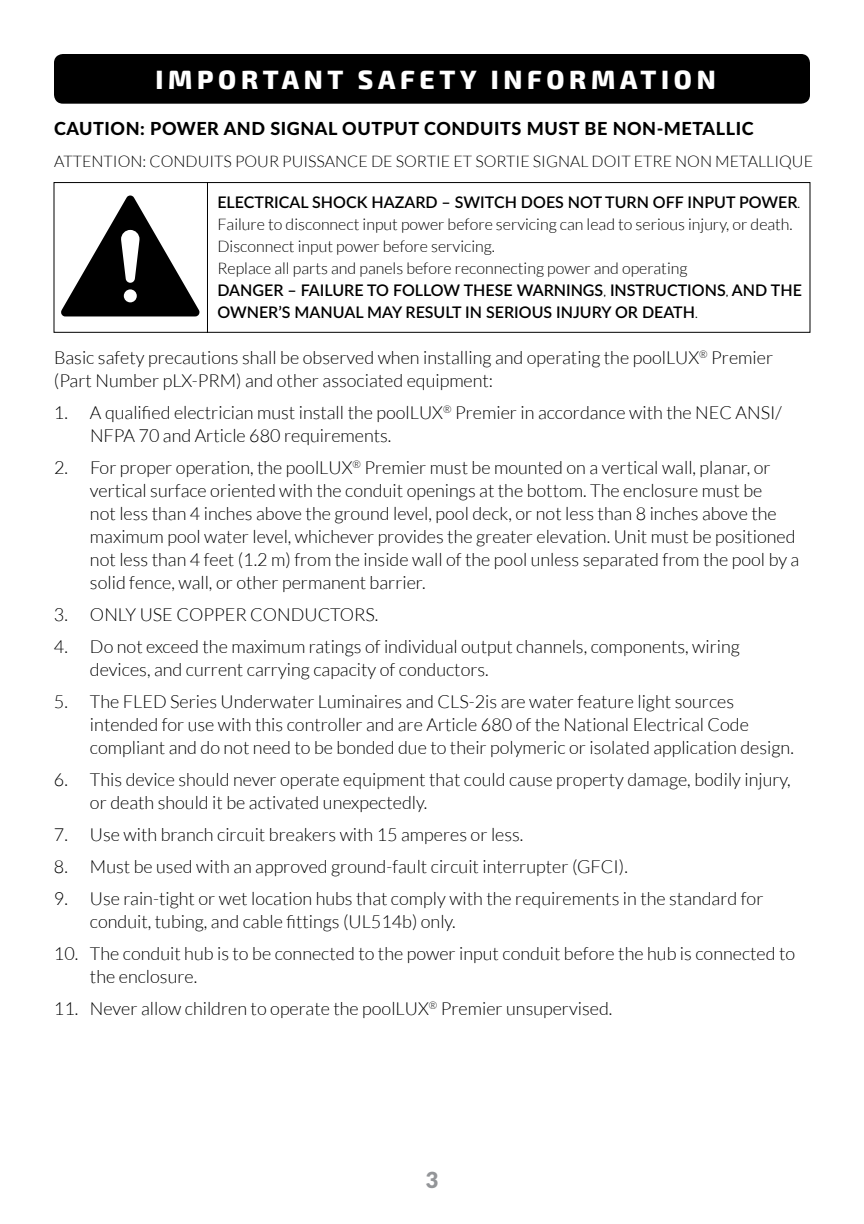
<style>
.page{position:relative;width:864px;height:1224px;background:#fff}
.page>*{position:absolute;margin:0;border:0;box-sizing:border-box;transform-origin:0 0}
.t1{font:800 26px "Exo 2";letter-spacing:.18em;color:#fff}
.t2{font:900 22px "Lato";color:#939598}
.t3{font:300 18px/23px "Lato";color:#000}
.t4{font:800 18px "Lato";letter-spacing:.03em;color:#000}
.t5{font:300 16px/22px "Lato";color:#000}
.t6{font:600 16px/22px "Lato";color:#000}
</style>
<div class="page">
<div style="left:54px;top:54px;width:756px;height:50px;background:#000;border-radius:9px"></div>
<svg style="left:61px;top:196px;width:138px;height:120px"></svg>
<div style="left:54px;top:182px;width:756px;height:151px;border:1px solid #000"></div>
<hr style="left:207px;top:182px;width:1px;height:151px;background:#000">
<h1 class="t1" style="left:156px;top:65px;width:562px">IMPORTANT SAFETY INFORMATION</h1>
<p class="t4" style="left:54px;top:116px;width:701px">CAUTION: POWER AND SIGNAL OUTPUT CONDUITS MUST BE NON-METALLIC</p>
<p class="t5" style="left:54px;top:151px;width:761px">ATTENTION: CONDUITS POUR PUISSANCE DE SORTIE ET SORTIE SIGNAL DOIT ETRE NON METALLIQUE</p>
<p class="t6" style="left:217px;top:191px;width:584px">ELECTRICAL SHOCK HAZARD – SWITCH DOES NOT TURN OFF INPUT POWER.</p>
<p class="t5" style="left:217px;top:214px;width:577px">Failure to disconnect input power before servicing can lead to serious injury, or death.<br>Disconnect input power before servicing.<br>Replace all parts and panels before reconnecting power and operating</p>
<p class="t6" style="left:217px;top:279px;width:586px">DANGER – FAILURE TO FOLLOW THESE WARNINGS, INSTRUCTIONS, AND THE<br>OWNER’S MANUAL MAY RESULT IN SERIOUS INJURY OR DEATH.</p>
<p class="t3" style="left:54px;top:347px;width:721px">Basic safety precautions shall be observed when installing and operating the poolLUX<sup>®</sup> Premier (Part Number pLX-PRM) and other associated equipment:</p>
<p class="t3" style="left:90px;top:402px;width:694px;text-indent:-36px">1. A qualified electrician must install the poolLUX<sup>®</sup> Premier in accordance with the NEC ANSI/<br>NFPA 70 and Article 680 requirements.</p>
<p class="t3" style="left:90px;top:457px;width:711px;text-indent:-36px">2. For proper operation, the poolLUX<sup>®</sup> Premier must be mounted on a vertical wall, planar, or vertical surface oriented with the conduit openings at the bottom. The enclosure must be<br>not less than 4 inches above the ground level, pool deck, or not less than 8 inches above the maximum pool water level, whichever provides the greater elevation. Unit must be positioned not less than 4 feet (1.2 m) from the inside wall of the pool unless separated from the pool by a solid fence, wall, or other permanent barrier.</p>
<p class="t3" style="left:54px;top:604px;width:326px">3. ONLY USE COPPER CONDUCTORS.</p>
<p class="t3" style="left:90px;top:636px;width:652px;text-indent:-36px">4. Do not exceed the maximum ratings of individual output channels, components, wiring devices, and current carrying capacity of conductors.</p>
<p class="t3" style="left:90px;top:691px;width:705px;text-indent:-36px">5. The FLED Series Underwater Luminaires and CLS-2is are water feature light sources intended for use with this controller and are Article 680 of the National Electrical Code compliant and do not need to be bonded due to their polymeric or isolated application design.</p>
<p class="t3" style="left:90px;top:769px;width:702px;text-indent:-36px">6. This device should never operate equipment that could cause property damage, bodily injury, or death should it be activated unexpectedly.</p>
<p class="t3" style="left:54px;top:824px;width:471px">7. Use with branch circuit breakers with 15 amperes or less.</p>
<p class="t3" style="left:54px;top:856px;width:575px">8. Must be used with an approved ground-fault circuit interrupter (GFCI).</p>
<p class="t3" style="left:90px;top:888px;width:675px;text-indent:-36px">9. Use rain-tight or wet location hubs that comply with the requirements in the standard for conduit, tubing, and cable fittings (UL514b) only.</p>
<p class="t3" style="left:90px;top:943px;width:707px;text-indent:-36px">10. The conduit hub is to be connected to the power input conduit before the hub is connected to the enclosure.</p>
<p class="t3" style="left:54px;top:998px;width:560px">11. Never allow children to operate the poolLUX<sup>®</sup> Premier unsupervised.</p>
<p class="t2" style="left:426px;top:1167px;width:14px">3</p>
</div>
